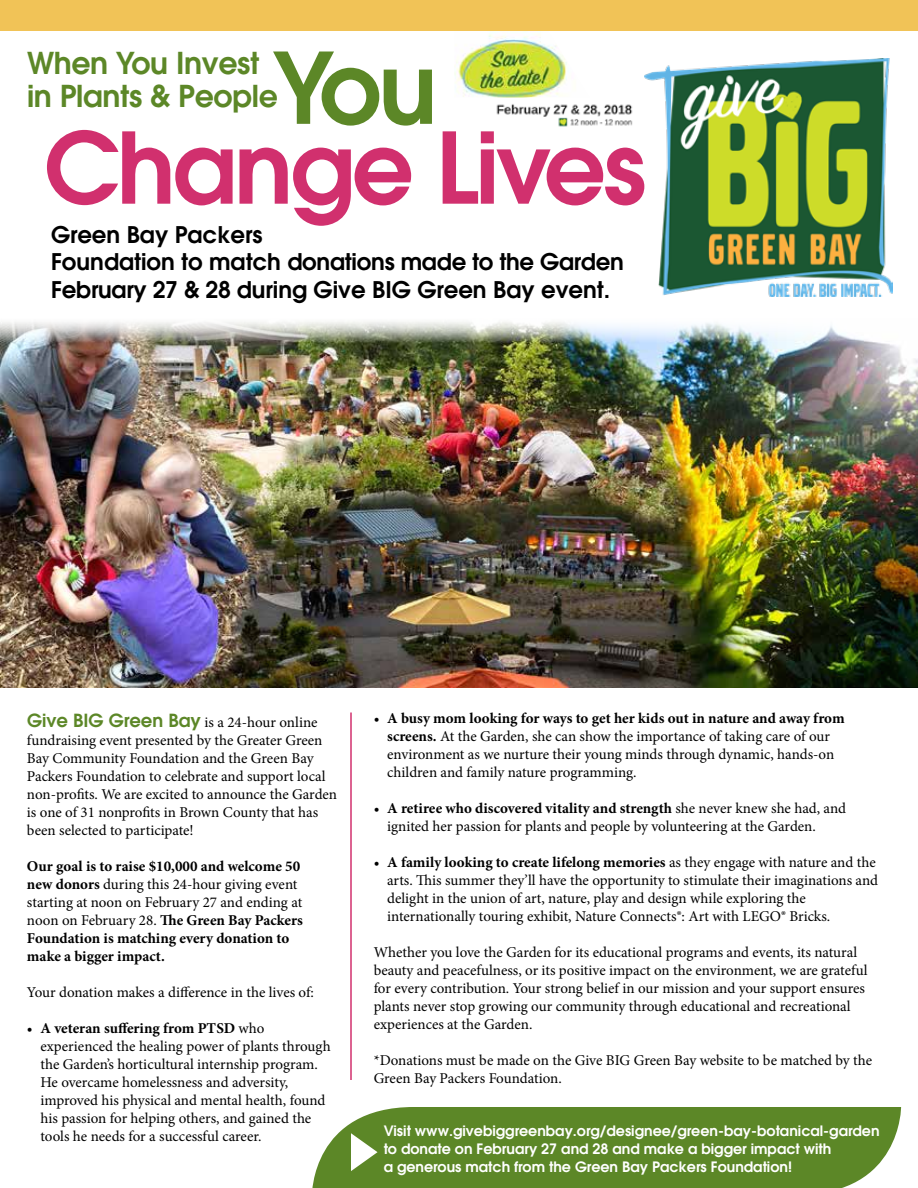
<style>
.page{position:relative;width:918px;height:1188px;background:#fff}
.page>*{position:absolute;margin:0;border:0;box-sizing:border-box;transform-origin:0 0}
.t1{font:600 97.8px "Avant Garde";letter-spacing:-.03em;color:#d1306e}
.t2{font:600 97.8px "Avant Garde";color:#5c8727}
.t3{font:600 30px/33px "Avant Garde";letter-spacing:-.01em;color:#5c8727}
.t4{font:600 22.8px/27.2px "Avant Garde";color:#000}
.t5{font:15px/18px "Minion Pro";letter-spacing:-.005em;color:#000}
.t6{font:700 15px/18px "Minion Pro";color:#000}
.t7{font:600 14.25px/18px "Avant Garde";color:#fff}
.s1{font-family:"Avant Garde";font-weight:600;font-size:18px;color:#5c8727}
.s2{font-weight:400}
.s3{font-weight:700}
</style>
<div class="page">
<img style="left:454px;top:34px;width:113px;height:64px">
<img style="left:0;top:322px;width:918px;height:366px">
<img style="left:645px;top:58px;width:248px;height:239px">
<hr style="left:350px;top:712px;width:2px;height:368px;background:#d1306e">
<div style="left:312px;top:1107px;width:589px;height:81px;background:#5c8727"></div>
<svg style="left:351px;top:1133px;width:27px;height:38px"></svg>
<div style="left:0;top:0;width:918px;height:31px;background:#f1c357"></div>
<img style="left:496px;top:104px;width:137px;height:23px">
<h1 class="t2" style="left:273px;top:24px;width:166px">You</h1>
<h1 class="t1" style="left:44px;top:104px;width:604px">Change Lives</h1>
<h2 class="t3" style="left:27px;top:46px;width:253px">When You Invest in Plants &amp; People</h2>
<h3 class="t4" style="left:51px;top:221px;width:574px">Green Bay Packers<br>Foundation to match donations made to the Garden<br>February 27 &amp; 28 during Give BIG Green Bay event.</h3>
<p class="t5" style="left:27px;top:713px;width:312px"><span class="s1">Give BIG Green Bay</span> is a 24-hour online fundraising event presented by the Greater Green Bay Community Foundation and the Green Bay Packers Foundation to celebrate and support local non-profits. We are excited to announce the Garden is one of 31 nonprofits in Brown County that has been selected to participate!</p>
<p class="t6" style="left:27px;top:857px;width:277px">Our goal is to raise $10,000 and welcome 50 new donors <span class="s2">during this 24-hour giving event starting at noon on February 27 and ending at noon on February 28.</span> The Green Bay Packers Foundation is matching every donation to make a bigger impact.</p>
<p class="t5" style="left:27px;top:983px;width:288px">Your donation makes a difference in the lives of:</p>
<p class="t5" style="left:40px;top:1019px;width:292px;text-indent:-14px">• <span class="s3">A veteran suffering from PTSD</span> who experienced the healing power of plants through the Garden’s horticultural internship program.<br>He overcame homelessness and adversity, improved his physical and mental health, found his passion for helping others, and gained the tools he needs for a successful career.</p>
<p class="t5" style="left:387px;top:710px;width:459px;text-indent:-14px">• <span class="s3">A busy mom looking for ways to get her kids out in nature and away from screens.</span> At the Garden, she can show the importance of taking care of our environment as we nurture their young minds through dynamic, hands-on children and family nature programming.</p>
<p class="t5" style="left:387px;top:800px;width:460px;text-indent:-14px">• <span class="s3">A retiree who discovered vitality and strength</span> she never knew she had, and ignited her passion for plants and people by volunteering at the Garden.</p>
<p class="t5" style="left:387px;top:854px;width:492px;text-indent:-14px">• <span class="s3">A family looking to create lifelong memories</span> as they engage with nature and the arts. This summer they’ll have the opportunity to stimulate their imaginations and delight in the union of art, nature, play and design while exploring the internationally touring exhibit, Nature Connects®: Art with LEGO® Bricks.</p>
<p class="t5" style="left:374px;top:944px;width:495px">Whether you love the Garden for its educational programs and events, its natural beauty and peacefulness, or its positive impact on the environment, we are grateful for every contribution. Your strong belief in our mission and your support ensures plants never stop growing our community through educational and recreational experiences at the Garden.</p>
<p class="t5" style="left:374px;top:1052px;width:500px">*Donations must be made on the Give BIG Green Bay website to be matched by the<br>Green Bay Packers Foundation.</p>
<p class="t7" style="left:384px;top:1121px;width:497px">Visit www.givebiggreenbay.org/designee/green-bay-botanical-garden to donate on February 27 and 28 and make a bigger impact with<br>a generous match from the Green Bay Packers Foundation!</p>
</div>
